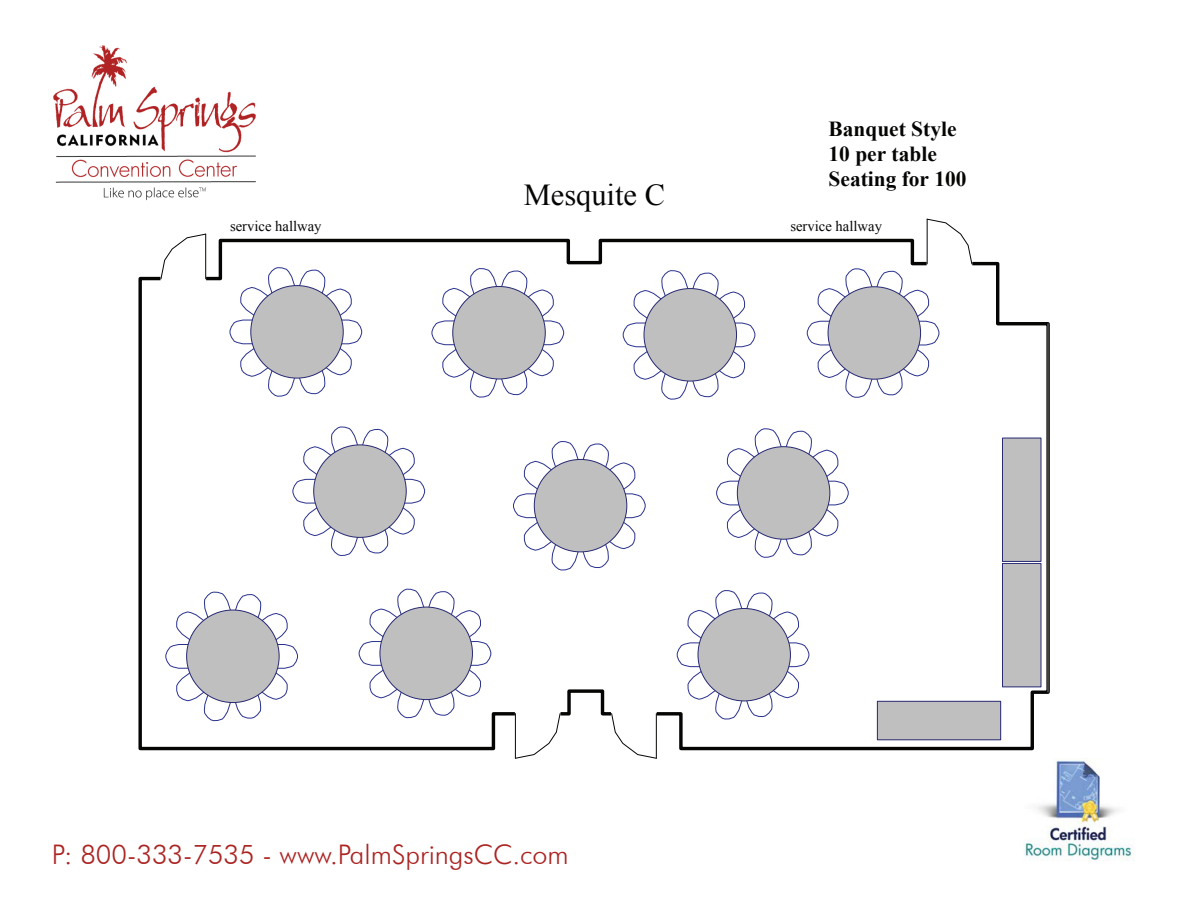
<style>
.page{position:relative;width:1188px;height:918px;background:#fff}
.page>*{position:absolute;margin:0;border:0;box-sizing:border-box;transform-origin:0 0}
.t1{font:30.45px "Times New Roman";color:#050504}
.t2{font:300 27px "Futura BT";color:#aa2422}
.t3{font:700 21.45px/25px "Times New Roman";color:#050504}
.t4{font:14.7px "Times New Roman";color:#050504}
</style>
<div class="page">
<img style="left:53px;top:45px;width:202px;height:155px">
<img style="left:1024px;top:758px;width:111px;height:103px">
<svg style="left:138px;top:238px;width:912px;height:514px"></svg>
<hr style="left:1048px;top:324px;width:1px;height:368px;background:#050504">
<div style="left:515px;top:699px;width:45px;height:29px;background:#fff"></div>
<svg style="left:515px;top:713px;width:46px;height:46px"></svg>
<hr style="left:515px;top:714px;width:1px;height:44px;background:#050504">
<div style="left:612px;top:699px;width:44px;height:29px;background:#fff"></div>
<svg style="left:611px;top:713px;width:46px;height:46px"></svg>
<hr style="left:656px;top:714px;width:1px;height:44px;background:#050504">
<div style="left:161px;top:264px;width:45px;height:29px;background:#fff"></div>
<svg style="left:160px;top:233px;width:47px;height:47px"></svg>
<hr style="left:205px;top:234px;width:1px;height:45px;background:#050504">
<div style="left:1002px;top:438px;width:39px;height:123px;background:#c0bfbf"></div>
<div style="left:1002px;top:438px;width:39px;height:124px;border:1px solid #272973"></div>
<div style="left:1002px;top:563px;width:39px;height:124px;background:#c0bfbf"></div>
<div style="left:1002px;top:563px;width:39px;height:124px;border:1px solid #272973"></div>
<svg style="left:292px;top:426px;width:133px;height:130px"></svg>
<div style="left:314px;top:445px;width:92px;height:92px;background:#c0bfbf;border-radius:50%"></div>
<svg style="left:513px;top:441px;width:133px;height:130px"></svg>
<div style="left:534px;top:459px;width:93px;height:93px;background:#c0bfbf;border-radius:50%"></div>
<svg style="left:622px;top:270px;width:134px;height:130px"></svg>
<div style="left:644px;top:289px;width:93px;height:92px;background:#c0bfbf;border-radius:50%"></div>
<svg style="left:716px;top:428px;width:133px;height:130px"></svg>
<div style="left:737px;top:447px;width:93px;height:92px;background:#c0bfbf;border-radius:50%"></div>
<svg style="left:431px;top:268px;width:133px;height:130px"></svg>
<div style="left:453px;top:286px;width:92px;height:93px;background:#c0bfbf;border-radius:50%"></div>
<svg style="left:229px;top:267px;width:133px;height:130px"></svg>
<div style="left:251px;top:286px;width:92px;height:92px;background:#c0bfbf;border-radius:50%"></div>
<svg style="left:165px;top:591px;width:133px;height:130px"></svg>
<div style="left:187px;top:610px;width:92px;height:93px;background:#c0bfbf;border-radius:50%"></div>
<svg style="left:676px;top:590px;width:134px;height:130px"></svg>
<div style="left:698px;top:609px;width:92px;height:92px;background:#c0bfbf;border-radius:50%"></div>
<svg style="left:807px;top:218px;width:166px;height:180px"></svg>
<div style="left:828px;top:287px;width:93px;height:92px;background:#c0bfbf;border-radius:50%"></div>
<svg style="left:358px;top:588px;width:134px;height:130px"></svg>
<div style="left:380px;top:607px;width:92px;height:93px;background:#c0bfbf;border-radius:50%"></div>
<div style="left:877px;top:701px;width:124px;height:39px;background:#c0bfbf"></div>
<div style="left:877px;top:701px;width:124px;height:39px;border:1px solid #272973"></div>
<p class="t1" style="left:524px;top:183px;width:143px">Mesquite C</p>
<p class="t3" style="left:829px;top:118px;width:140px">Banquet Style<br>10 per table<br>Seating for 100</p>
<p class="t4" style="left:230px;top:221px;width:93px">service hallway</p>
<p class="t4" style="left:790px;top:221px;width:93px">service hallway</p>
<p class="t2" style="left:52px;top:843px;width:518px">P: 800-333-7535 - www.PalmSpringsCC.com</p>
</div>
